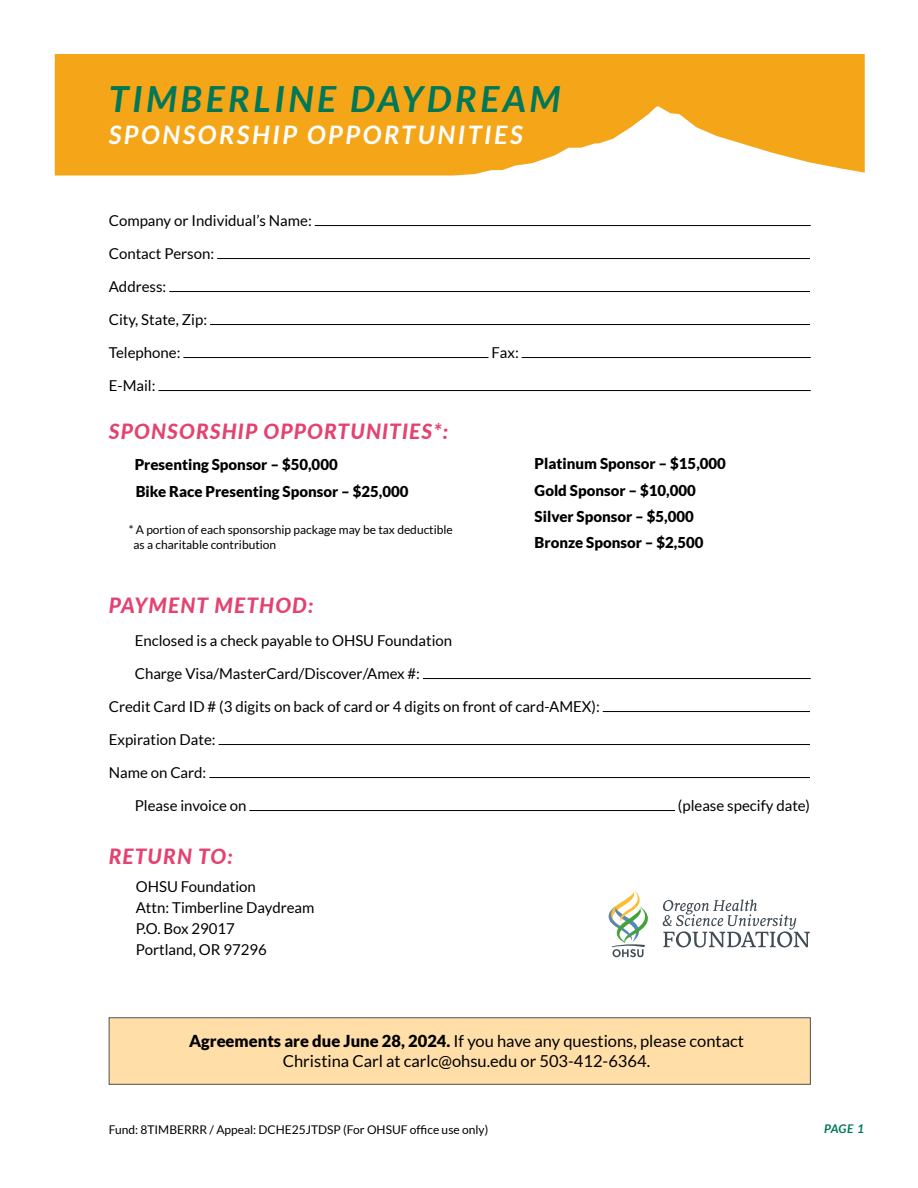
<style>
.page{position:relative;width:918px;height:1188px;background:#fff}
.page>*{position:absolute;margin:0;border:0;box-sizing:border-box;transform-origin:0 0}
.t1{font:italic 700 36px "Lato";letter-spacing:.1em;color:#007757}
.t2{font:italic 700 25.5px "Lato";letter-spacing:.1em;color:#fff}
.t3{font:italic 800 21px "Lato";letter-spacing:.05em;color:#e44270}
.t4{font:16.5px/19.5px "Lato";color:#000;text-align:center}
.t5{font:15px/21px "Lato";color:#000}
.t6{font:900 15px/26.2px "Lato";color:#000}
.t7{font:12px/15px "Lato";color:#000}
.t8{font:italic 700 12px "Lato";color:#007757}
.s1{font-weight:900}
</style>
<div class="page">
<hr style="left:315px;top:225px;width:496px;height:1px;background:#000">
<hr style="left:217px;top:258px;width:593px;height:1px;background:#000">
<hr style="left:169px;top:291px;width:641px;height:1px;background:#000">
<hr style="left:210px;top:324px;width:600px;height:1px;background:#000">
<hr style="left:183px;top:357px;width:306px;height:1px;background:#000">
<hr style="left:522px;top:357px;width:289px;height:1px;background:#000">
<hr style="left:158px;top:390px;width:653px;height:1px;background:#000">
<hr style="left:423px;top:678px;width:388px;height:1px;background:#000">
<hr style="left:603px;top:711px;width:207px;height:1px;background:#000">
<hr style="left:219px;top:744px;width:591px;height:1px;background:#000">
<hr style="left:209px;top:777px;width:601px;height:1px;background:#000">
<hr style="left:249px;top:810px;width:426px;height:1px;background:#000">
<svg style="left:609px;top:890px;width:201px;height:67px"></svg>
<div style="left:109px;top:1018px;width:701px;height:66px;background:#ffdea8"></div>
<div style="left:109px;top:1017px;width:702px;height:68px;border:1px solid #515252"></div>
<svg style="left:55px;top:54px;width:810px;height:122px;background:#f6af32"></svg>
<h1 class="t1" style="left:109px;top:78px;width:453px">TIMBERLINE DAYDREAM</h1>
<h2 class="t2" style="left:109px;top:120px;width:415px">SPONSORSHIP OPPORTUNITIES</h2>
<p class="t5" style="left:109px;top:210px;width:205px">Company or Individual’s Name:</p>
<p class="t5" style="left:109px;top:243px;width:107px">Contact Person:</p>
<p class="t5" style="left:109px;top:276px;width:59px">Address:</p>
<p class="t5" style="left:109px;top:309px;width:100px">City, State, Zip:</p>
<p class="t5" style="left:109px;top:342px;width:73px">Telephone:</p>
<p class="t5" style="left:491px;top:342px;width:29px">Fax:</p>
<p class="t5" style="left:109px;top:375px;width:48px">E-Mail:</p>
<h3 class="t3" style="left:109px;top:416px;width:341px">SPONSORSHIP OPPORTUNITIES*:</h3>
<p class="t6" style="left:135px;top:451px;width:275px">Presenting Sponsor – $50,000<br>Bike Race Presenting Sponsor – $25,000</p>
<p class="t7" style="left:133px;top:522px;width:321px;text-indent:-5px">* A portion of each sponsorship package may be tax deductible as a charitable contribution</p>
<p class="t6" style="left:535px;top:451px;width:193px">Platinum Sponsor – $15,000<br>Gold Sponsor – $10,000<br>Silver Sponsor – $5,000<br>Bronze Sponsor – $2,500</p>
<h3 class="t3" style="left:109px;top:590px;width:207px">PAYMENT METHOD:</h3>
<p class="t5" style="left:135px;top:630px;width:319px">Enclosed is a check payable to OHSU Foundation</p>
<p class="t5" style="left:135px;top:663px;width:287px">Charge Visa/MasterCard/Discover/Amex #:</p>
<p class="t5" style="left:109px;top:696px;width:493px">Credit Card ID # (3 digits on back of card or 4 digits on front of card-AMEX):</p>
<p class="t5" style="left:109px;top:729px;width:108px">Expiration Date:</p>
<p class="t5" style="left:109px;top:762px;width:99px">Name on Card:</p>
<p class="t5" style="left:135px;top:795px;width:113px">Please invoice on</p>
<p class="t5" style="left:678px;top:795px;width:134px">(please specify date)</p>
<h3 class="t3" style="left:109px;top:841px;width:126px">RETURN TO:</h3>
<p class="t5" style="left:136px;top:876px;width:180px">OHSU Foundation<br>Attn: Timberline Daydream<br>P.O. Box 29017<br>Portland, OR 97296</p>
<p class="t4" style="left:189px;top:1031px;width:556px"><span class="s1">Agreements are due June 28, 2024.</span> If you have any questions, please contact<br>Christina Carl at carlc@ohsu.edu or 503-412-6364.</p>
<p class="t7" style="left:109px;top:1122px;width:381px">Fund: 8TIMBERRR / Appeal: DCHE25JTDSP (For OHSUF office use only)</p>
<p class="t8" style="left:824px;top:1122px;width:41px">PAGE 1</p>
</div>
